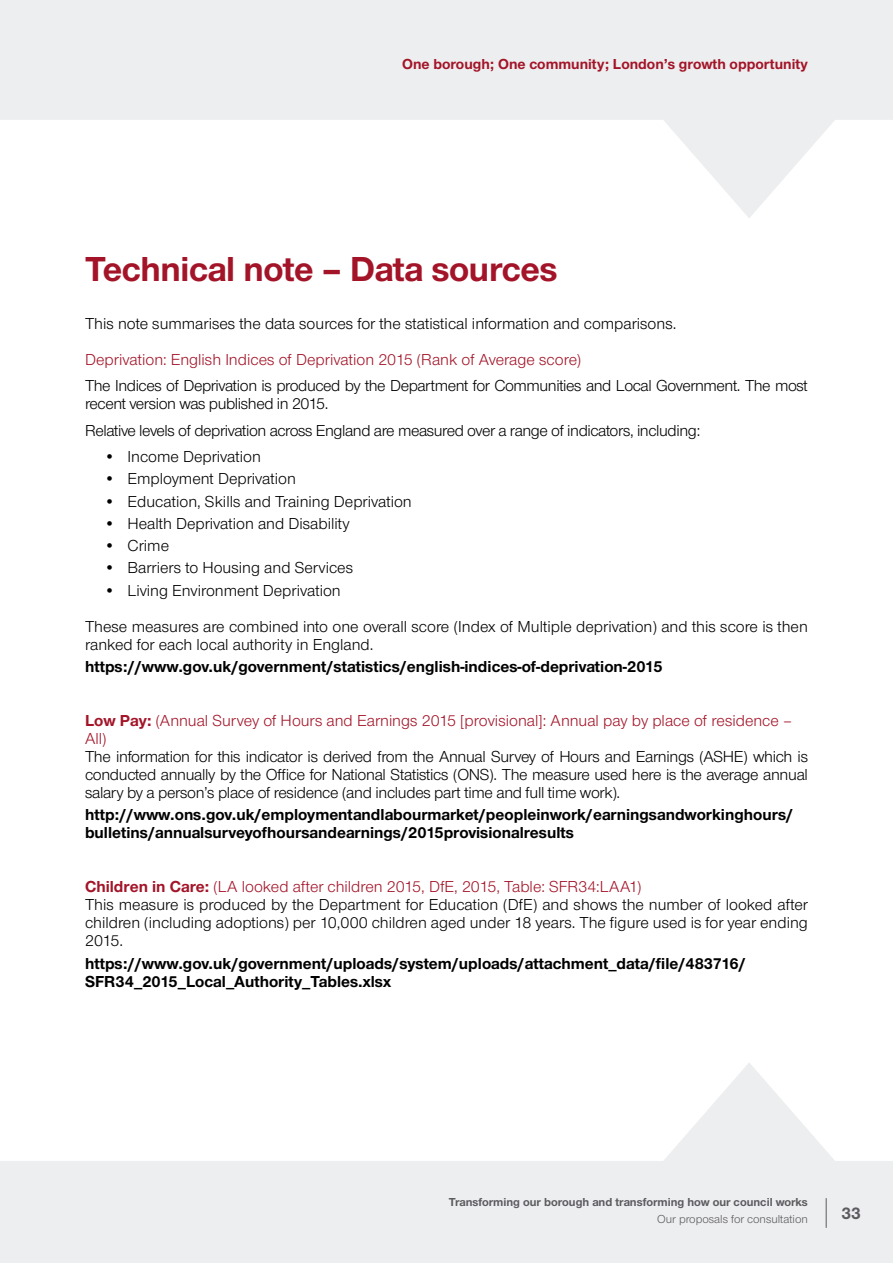
<style>
.page{position:relative;width:893px;height:1263px;background:#fff}
.page>*{position:absolute;margin:0;border:0;box-sizing:border-box;transform-origin:0 0}
.t1{font:700 36px "Nimbus San Nov TOT";letter-spacing:-.01em;color:#a31428}
.t2{font:700 17.55px "Nimbus San Nov TOT";color:#5c5b60}
.t3{font:16.5px/18px "Nimbus San Nov TOT";color:#000}
.t4{font:700 16.5px/18px "Nimbus San Nov TOT";color:#000}
.t5{font:16.5px/18px "Nimbus San Nov TOT";letter-spacing:-.025em;color:#000}
.t6{font:16.5px/18px "Nimbus San Nov TOT";color:#a31428}
.t7{font:700 15px "Nimbus San Nov TOT";color:#a31428}
.t8{font:700 12px "Nimbus San Nov TOT";color:#5c5b60}
.t9{font:12px "Nimbus San Nov TOT";color:#5c5b60}
.s1{font-weight:700}
.s2{font-weight:700;color:#a31428}
.s3{color:#a31428}
</style>
<div class="page">
<svg style="left:0;top:1063px;width:893px;height:200px;fill:#edeeef"></svg>
<svg style="left:0;top:0;width:893px;height:218px;fill:#edeeef"></svg>
<hr style="left:826px;top:1198px;width:1px;height:30px;background:#5c5b60">
<p class="t7" style="left:402px;top:55px;width:407px">One borough; One community; London’s growth opportunity</p>
<h1 class="t1" style="left:85px;top:248px;width:474px">Technical note – Data sources</h1>
<p class="t3" style="left:85px;top:314px;width:593px">This note summarises the data sources for the statistical information and comparisons.</p>
<p class="t6" style="left:85px;top:350px;width:497px">Deprivation: English Indices of Deprivation 2015 (Rank of Average score)</p>
<p class="t5" style="left:85px;top:377px;width:724px">The Indices of Deprivation is produced by the Department for Communities and Local Government. The most recent version was published in 2015.</p>
<p class="t5" style="left:85px;top:421px;width:617px">Relative levels of deprivation across England are measured over a range of indicators, including:</p>
<p class="t3" style="left:104px;top:448px;width:158px">• Income Deprivation</p>
<p class="t3" style="left:104px;top:470px;width:193px">• Employment Deprivation</p>
<p class="t3" style="left:104px;top:492px;width:309px">• Education, Skills and Training Deprivation</p>
<p class="t3" style="left:104px;top:515px;width:247px">• Health Deprivation and Disability</p>
<p class="t3" style="left:104px;top:537px;width:66px">• Crime</p>
<p class="t3" style="left:104px;top:559px;width:250px">• Barriers to Housing and Services</p>
<p class="t3" style="left:85px;top:572px;width:724px;line-height:36px;text-indent:19px">• Living Environment Deprivation<br>These measures are combined into one overall score (Index of Multiple deprivation) and this score is then</p>
<p class="t3" style="left:85px;top:635px;width:290px">ranked for each local authority in England.</p>
<p class="t4" style="left:85px;top:657px;width:579px">https://www.gov.uk/government/statistics/english-indices-of-deprivation-2015</p>
<p class="t6" style="left:85px;top:712px;width:709px"><span class="s1">Low Pay:</span> (Annual Survey of Hours and Earnings 2015 [provisional]: Annual pay by place of residence –<br>All)</p>
<p class="t3" style="left:85px;top:748px;width:724px;text-align:justify">The information for this indicator is derived from the Annual Survey of Hours and Earnings (ASHE) which is conducted annually by the Office for National Statistics (ONS). The measure used here is the average annual salary by a person’s place of residence (and includes part time and full time work).</p>
<p class="t4" style="left:85px;top:806px;width:710px">http://www.ons.gov.uk/employmentandlabourmarket/peopleinwork/earningsandworkinghours/ bulletins/annualsurveyofhoursandearnings/2015provisionalresults</p>
<p class="t3" style="left:85px;top:878px;width:724px"><span class="s2">Children in Care:</span> <span class="s3">(LA looked after children 2015, DfE, 2015, Table: SFR34:LAA1)<br></span>This measure is produced by the Department for Education (DfE) and shows the number of looked after children (including adoptions) per 10,000 children aged under 18 years. The figure used is for year ending 2015.</p>
<p class="t4" style="left:85px;top:954px;width:662px">https://www.gov.uk/government/uploads/system/uploads/attachment_data/file/483716/<br>SFR34_2015_Local_Authority_Tables.xlsx</p>
<p class="t8" style="left:449px;top:1195px;width:360px">Transforming our borough and transforming how our council works</p>
<p class="t9" style="left:657px;top:1212px;width:152px">Our proposals for consultation</p>
<p class="t2" style="left:841px;top:1202px;width:21px">33</p>
</div>
